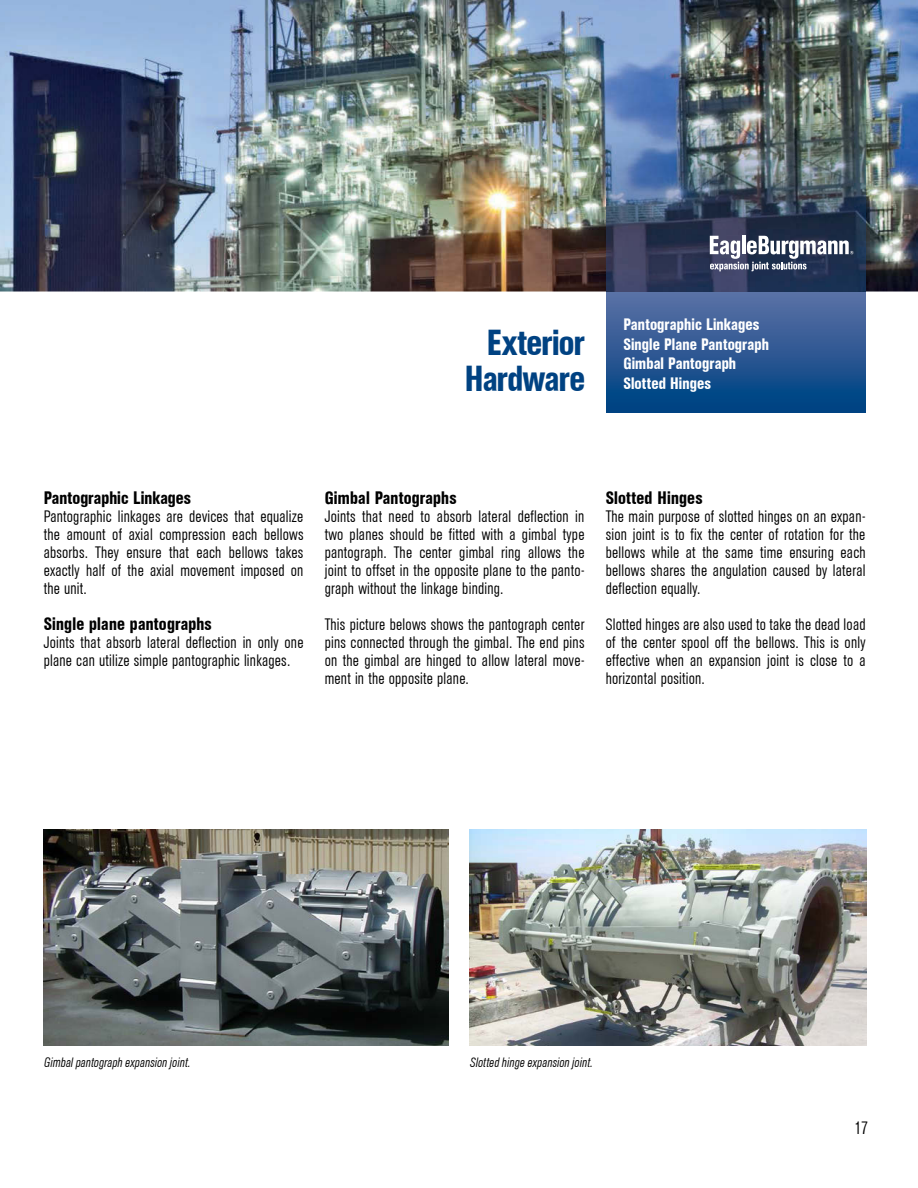
<style>
.page{position:relative;width:918px;height:1188px;background:#fff}
.page>*{position:absolute;margin:0;border:0;box-sizing:border-box;transform-origin:0 0}
.t1{font:500 36px/36px "AG Buch Condensed BQ";letter-spacing:-.02em;color:#004282;text-align:right}
.t2{font:500 18px "AG Buch Condensed BQ";letter-spacing:.015em;color:#000}
.t3{font:300 18px "AG Buch Condensed BQ";color:#000}
.t4{font:300 16.5px/18px "AG Buch Condensed BQ";letter-spacing:.015em;color:#000;text-align:justify}
.t5{font:500 16.5px/19.5px "AG Buch Condensed BQ";letter-spacing:.005em;color:#fff}
.t6{font:italic 300 13.5px "AG Buch Condensed BQ";letter-spacing:.01em;color:#000}
</style>
<div class="page">
<img style="left:0;top:0;width:918px;height:292px">
<div style="left:606px;top:292px;width:260px;height:120px;background:linear-gradient(to bottom,#5f71a6,#004181)"></div>
<img style="left:606px;top:57px;width:260px;height:235px">
<svg style="left:710px;top:236px;width:143px;height:35px"></svg>
<img style="left:44px;top:830px;width:405px;height:216px">
<img style="left:470px;top:830px;width:396px;height:216px">
<h1 class="t1" style="left:465px;top:325px;width:122px">Exterior<br>Hardware</h1>
<p class="t5" style="left:623px;top:315px;width:147px">Pantographic Linkages<br>Single Plane Pantograph<br>Gimbal Pantograph<br>Slotted Hinges</p>
<p class="t2" style="left:44px;top:488px;width:149px">Pantographic Linkages</p>
<p class="t4" style="left:44px;top:508px;width:261px">Pantographic linkages are devices that equalize the amount of axial compression each bellows absorbs. They ensure that each bellows takes exactly half of the axial movement imposed on the unit.</p>
<p class="t2" style="left:44px;top:614px;width:170px">Single plane pantographs</p>
<p class="t4" style="left:44px;top:634px;width:261px">Joints that absorb lateral deflection in only one plane can utilize simple pantographic linkages.</p>
<p class="t2" style="left:325px;top:488px;width:133px">Gimbal Pantographs</p>
<p class="t4" style="left:325px;top:508px;width:261px">Joints that need to absorb lateral deflection in two planes should be fitted with a gimbal type pantograph. The center gimbal ring allows the joint to offset in the opposite plane to the panto&shy;graph without the linkage binding.</p>
<p class="t4" style="left:325px;top:616px;width:261px">This picture belows shows the pantograph center pins connected through the gimbal. The end pins on the gimbal are hinged to allow lateral move&shy;ment in the opposite plane.</p>
<p class="t2" style="left:606px;top:488px;width:98px">Slotted Hinges</p>
<p class="t4" style="left:606px;top:508px;width:261px">The main purpose of slotted hinges on an expan&shy;sion joint is to fix the center of rotation for the bellows while at the same time ensuring each bellows shares the angulation caused by lateral deflection equally.</p>
<p class="t4" style="left:606px;top:616px;width:261px">Slotted hinges are also used to take the dead load of the center spool off the bellows. This is only effective when an expansion joint is close to a horizontal position.</p>
<p class="t6" style="left:44px;top:1055px;width:148px">Gimbal pantograph expansion joint.</p>
<p class="t6" style="left:470px;top:1055px;width:124px">Slotted hinge expansion joint.</p>
<p class="t3" style="left:854px;top:1118px;width:15px">17</p>
</div>
